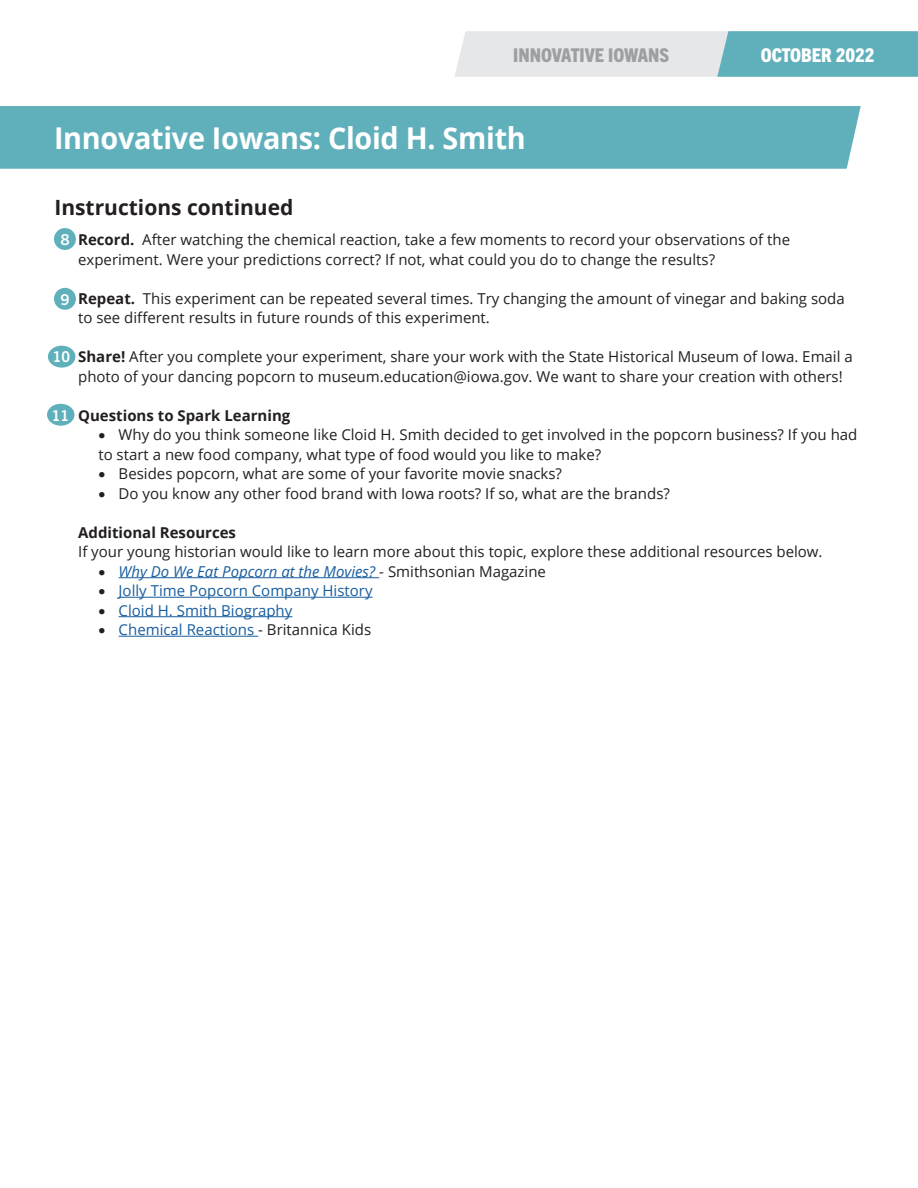
<style>
.page{position:relative;width:918px;height:1188px;background:#fff}
.page>*{position:absolute;margin:0;border:0;box-sizing:border-box;transform-origin:0 0}
.Header_2__3{font:700 30px "Open Sans";letter-spacing:-.01em;color:#fff;scale:.96 1}
.t1{font:700 21px "Open Sans";color:#231f20}
.t2{font:800 condensed 19.05px "Trade Gothic Next LT Pro";color:#9d9fa2}
.t3{font:800 condensed 19.05px "Trade Gothic Next LT Pro";color:#fff}
.t4{font:15px/19.5px "Open Sans";color:#231f20}
.t5{font:15px "Open Sans";color:#175d9e}
.t6{font:italic 15px "Open Sans";color:#175d9e}
.t7{font:700 15px "Open Sans";color:#231f20}
.t8{font:700 15px "Trade Gothic Next LT Pro";color:#fff}
.s1{font-weight:700}
.s2{color:#231f20}
.s3{font-style:normal;color:#231f20}
</style>
<div class="page">
<div style="left:0;top:106px;width:861px;height:63px;background:#60b0bc"></div>
<svg style="left:455px;top:31px;width:463px;height:46px;background:#aed0d6"></svg>
<hr style="left:119px;top:577px;width:260px;height:1px;background:#175d9e">
<hr style="left:119px;top:597px;width:254px;height:1px;background:#175d9e">
<hr style="left:119px;top:616px;width:173px;height:1px;background:#175d9e">
<hr style="left:119px;top:636px;width:139px;height:1px;background:#175d9e">
<div style="left:54px;top:228px;width:22px;height:22px;background:#60b0bc;border-radius:50%"></div>
<div style="left:54px;top:288px;width:22px;height:22px;background:#60b0bc;border-radius:50%"></div>
<div style="left:48px;top:346px;width:27px;height:22px;background:#60b0bc;border-radius:50%"></div>
<div style="left:47px;top:404px;width:28px;height:22px;background:#60b0bc;border-radius:50%"></div>
<p class="t2" style="left:513px;top:42px;width:157px">INNOVATIVE IOWANS</p>
<p class="t3" style="left:761px;top:42px;width:115px">OCTOBER 2022</p>
<p class="Header_2__3" style="left:54px;top:117px;width:493px">Innovative Iowans: Cloid H. Smith</p>
<p class="t1" style="left:54px;top:192px;width:241px">Instructions continued</p>
<p class="t4" style="left:78px;top:230px;width:713px"><span class="s1">Record.</span> After watching the chemical reaction, take a few moments to record your observations of the experiment. Were your predictions correct? If not, what could you do to change the results?</p>
<p class="t4" style="left:78px;top:288px;width:768px"><span class="s1">Repeat.</span> This experiment can be repeated several times. Try changing the amount of vinegar and baking soda to see different results in future rounds of this experiment.</p>
<p class="t4" style="left:78px;top:347px;width:776px"><span class="s1">Share!</span> After you complete your experiment, share your work with the State Historical Museum of Iowa. Email a photo of your dancing popcorn to museum.education@iowa.gov. We want to share your creation with others!</p>
<p class="t7" style="left:78px;top:405px;width:214px">Questions to Spark Learning</p>
<p class="t4" style="left:98px;top:425px;width:761px">• Why do you think someone like Cloid H. Smith decided to get involved in the popcorn business? If you had to start a new food company, what type of food would you like to make?</p>
<p class="t4" style="left:98px;top:464px;width:465px">• Besides popcorn, what are some of your favorite movie snacks?</p>
<p class="t4" style="left:98px;top:483px;width:573px">• Do you know any other food brand with Iowa roots? If so, what are the brands?</p>
<p class="t4" style="left:78px;top:522px;width:746px"><span class="s1">Additional Resources<br></span>If your young historian would like to learn more about this topic, explore these additional resources below.</p>
<p class="t6" style="left:98px;top:561px;width:449px"><span class="s2">•</span> Why Do We Eat Popcorn at the Movies? <span class="s3">- Smithsonian Magazine</span></p>
<p class="t5" style="left:98px;top:580px;width:276px"><span class="s2">•</span> Jolly Time Popcorn Company History</p>
<p class="t5" style="left:98px;top:600px;width:196px"><span class="s2">•</span> Cloid H. Smith Biography</p>
<p class="t5" style="left:98px;top:619px;width:274px"><span class="s2">•</span> Chemical Reactions <span class="s2">- Britannica Kids</span></p>
<p class="t8" style="left:61px;top:229px;width:10px">8</p>
<p class="t8" style="left:61px;top:289px;width:10px">9</p>
<p class="t8" style="left:53px;top:347px;width:19px">10</p>
<p class="t8" style="left:52px;top:405px;width:19px">11</p>
</div>
